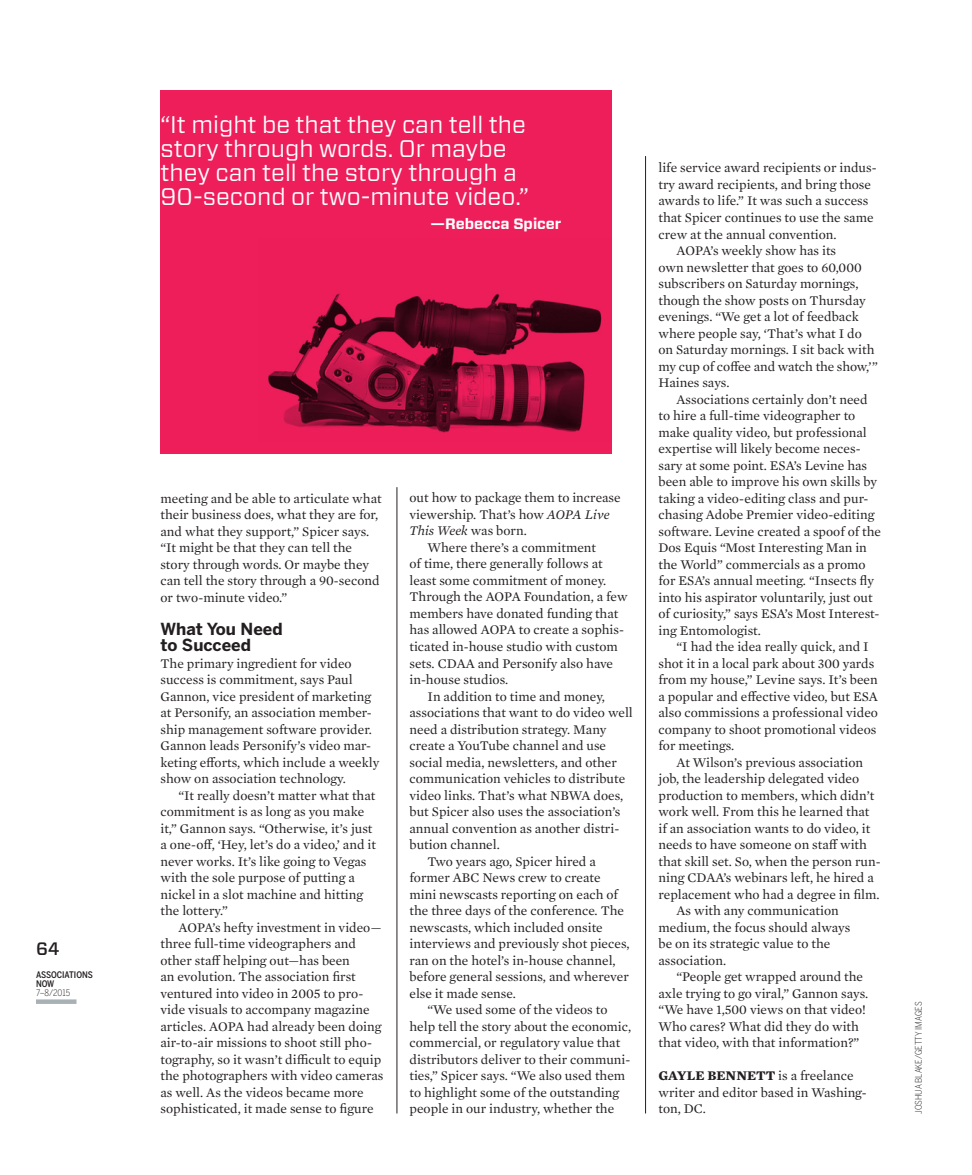
<style>
.page{position:relative;width:972px;height:1175px;background:#fff}
.page>*{position:absolute;margin:0;border:0;box-sizing:border-box;transform-origin:0 0}
.Body_Text-Ind_9_pt{font:24px/24px "Forza";color:#fff}
.t1{font:500 18px "Forza";color:#231f20}
.Body-SH{font:700 16.5px/16.5px "Benton Sans";color:#231f20}
.Body_Text-Ind_9_pt-2{font:700 15px "Forza";color:#fff}
.Body_Text-Ind_9_pt-3{font:13.5px/16.5px "Mercury Text G1";color:#231f20}
.Body_Text-No_Ind_9_p{font:13.5px/16.5px "Mercury Text G1";color:#231f20}
.Bio{font:13.5px/16.5px "Mercury Text G1";color:#231f20}
.Photo_Credit{font:300 9px "Benton Sans Cond";color:#231f20}
.t2{font:500 9px/9px "Benton Sans Cond";color:#231f20}
.s1{font-style:italic}
.s2{font-weight:700}
</style>
<div class="page">
<svg style="left:36px;top:999px;width:40px;height:4px"></svg>
<hr style="left:645px;top:156px;width:1px;height:957px;background:#231f20">
<hr style="left:397px;top:487px;width:1px;height:626px;background:#231f20">
<div style="left:161px;top:90px;width:451px;height:363px;background:#ee1e5b"></div>
<img style="left:268px;top:293px;width:334px;height:140px">
<h2 class="t1" style="left:36px;top:937px;width:25px">64</h2>
<p class="t2" style="left:36px;top:970px;width:58px">ASSOCIATIONS<br>NOW</p>
<p class="Photo_Credit" style="left:36px;top:987px;width:36px">7–8/2015</p>
<p class="Body_Text-Ind_9_pt" style="left:161px;top:112px;width:370px">“It might be that they can tell the story through words. Or maybe they can tell the story through a<br>90-second or two-minute video.”</p>
<p class="Body_Text-Ind_9_pt-2" style="left:431px;top:214px;width:132px">—Rebecca Spicer</p>
<p class="Body_Text-Ind_9_pt-3" style="left:160px;top:489px;width:223px">meeting and be able to articulate what their business does, what they are for, and what they support,” Spicer says. “It might be that they can tell the story through words. Or maybe they can tell the story through a 90-second or two-minute video.”</p>
<p class="Body-SH" style="left:160px;top:620px;width:124px">What You Need to Succeed</p>
<p class="Body_Text-No_Ind_9_p" style="left:160px;top:654px;width:220px">The primary ingredient for video success is commitment, says Paul Gannon, vice president of marketing at Personify, an association member&shy;ship management software provider.<br>Gannon leads Personify’s video mar&shy;keting efforts, which include a weekly show on association technology.</p>
<p class="Body_Text-Ind_9_pt-3" style="left:160px;top:786px;width:217px;text-indent:18px">“It really doesn’t matter what that commitment is as long as you make it,” Gannon says. “Otherwise, it’s just a one-off, ‘Hey, let’s do a video,’ and it never works. It’s like going to Vegas with the sole purpose of putting a nickel in a slot machine and hitting the lottery.”</p>
<p class="Body_Text-Ind_9_pt-3" style="left:160px;top:918px;width:224px;text-indent:18px">AOPA’s hefty investment in video— three full-time videographers and other staff helping out—has been<br>an evolution. The association first ventured into video in 2005 to pro&shy;vide visuals to accompany magazine articles. AOPA had already been doing air-to-air missions to shoot still pho&shy;tography, so it wasn’t difficult to equip the photographers with video cameras as well. As the videos became more sophisticated, it made sense to figure</p>
<p class="Body_Text-Ind_9_pt-3" style="left:410px;top:489px;width:213px">out how to package them to increase viewership. That’s how <span class="s1">AOPA Live<br>This Week</span> was born.</p>
<p class="Body_Text-Ind_9_pt-3" style="left:410px;top:538px;width:220px;text-indent:18px">Where there’s a commitment<br>of time, there generally follows at least some commitment of money.<br>Through the AOPA Foundation, a few members have donated funding that has allowed AOPA to create a sophis&shy;ticated in-house studio with custom sets. CDAA and Personify also have in-house studios.</p>
<p class="Body_Text-Ind_9_pt-3" style="left:410px;top:687px;width:225px;text-indent:18px">In addition to time and money, associations that want to do video well need a distribution strategy. Many create a YouTube channel and use social media, newsletters, and other communication vehicles to distribute video links. That’s what NBWA does, but Spicer also uses the association’s annual convention as another distri&shy;bution channel.</p>
<p class="Body_Text-Ind_9_pt-3" style="left:410px;top:852px;width:222px;text-indent:18px">Two years ago, Spicer hired a former ABC News crew to create mini newscasts reporting on each of the three days of the conference. The newscasts, which included onsite interviews and previously shot pieces, ran on the hotel’s in-house channel, before general sessions, and wherever else it made sense.</p>
<p class="Body_Text-Ind_9_pt-3" style="left:410px;top:1001px;width:223px;text-indent:18px">“We used some of the videos to help tell the story about the economic, commercial, or regulatory value that distributors deliver to their communi&shy;ties,” Spicer says. “We also used them to highlight some of the outstanding people in our industry, whether the</p>
<p class="Body_Text-Ind_9_pt-3" style="left:659px;top:159px;width:220px">life service award recipients or indus&shy;try award recipients, and bring those awards to life.” It was such a success that Spicer continues to use the same crew at the annual convention.</p>
<p class="Body_Text-Ind_9_pt-3" style="left:659px;top:241px;width:221px;text-indent:18px">AOPA’s weekly show has its<br>own newsletter that goes to 60,000 subscribers on Saturday mornings, though the show posts on Thursday evenings. “We get a lot of feedback where people say, ‘That’s what I do on Saturday mornings. I sit back with my cup of coffee and watch the show,’”<br>Haines says.</p>
<p class="Body_Text-Ind_9_pt-3" style="left:659px;top:390px;width:224px;text-indent:18px">Associations certainly don’t need to hire a full-time videographer to make quality video, but professional expertise will likely become neces&shy;sary at some point. ESA’s Levine has been able to improve his own skills by taking a video-editing class and pur&shy;chasing Adobe Premier video-editing software. Levine created a spoof of the Dos Equis “Most Interesting Man in the World” commercials as a promo for ESA’s annual meeting. “Insects fly into his aspirator voluntarily, just out of curiosity,” says ESA’s Most Interest&shy;ing Entomologist.</p>
<p class="Body_Text-Ind_9_pt-3" style="left:659px;top:637px;width:221px;text-indent:18px">“I had the idea really quick, and I shot it in a local park about 300 yards from my house,” Levine says. It’s been a popular and effective video, but ESA also commissions a professional video company to shoot promotional videos for meetings.</p>
<p class="Body_Text-Ind_9_pt-3" style="left:659px;top:753px;width:224px;text-indent:18px">At Wilson’s previous association job, the leadership delegated video production to members, which didn’t work well. From this he learned that if an association wants to do video, it needs to have someone on staff with that skill set. So, when the person run&shy;ning CDAA’s webinars left, he hired a replacement who had a degree in film.</p>
<p class="Body_Text-Ind_9_pt-3" style="left:659px;top:901px;width:193px;text-indent:18px">As with any communication medium, the focus should always be on its strategic value to the association.</p>
<p class="Body_Text-Ind_9_pt-3" style="left:659px;top:967px;width:211px;text-indent:18px">“People get wrapped around the axle trying to go viral,” Gannon says. “We have 1,500 views on that video!<br>Who cares? What did they do with that video, with that information?”</p>
<p class="Bio" style="left:659px;top:1066px;width:210px"><span class="s2">GAYLE BENNETT</span> is a freelance writer and editor based in Washing&shy;ton, DC.</p>
<p class="Photo_Credit" style="left:913px;top:1114px;width:114px;rotate:-90deg">JOSHUA BLAKE/GETTY IMAGES</p>
</div>
